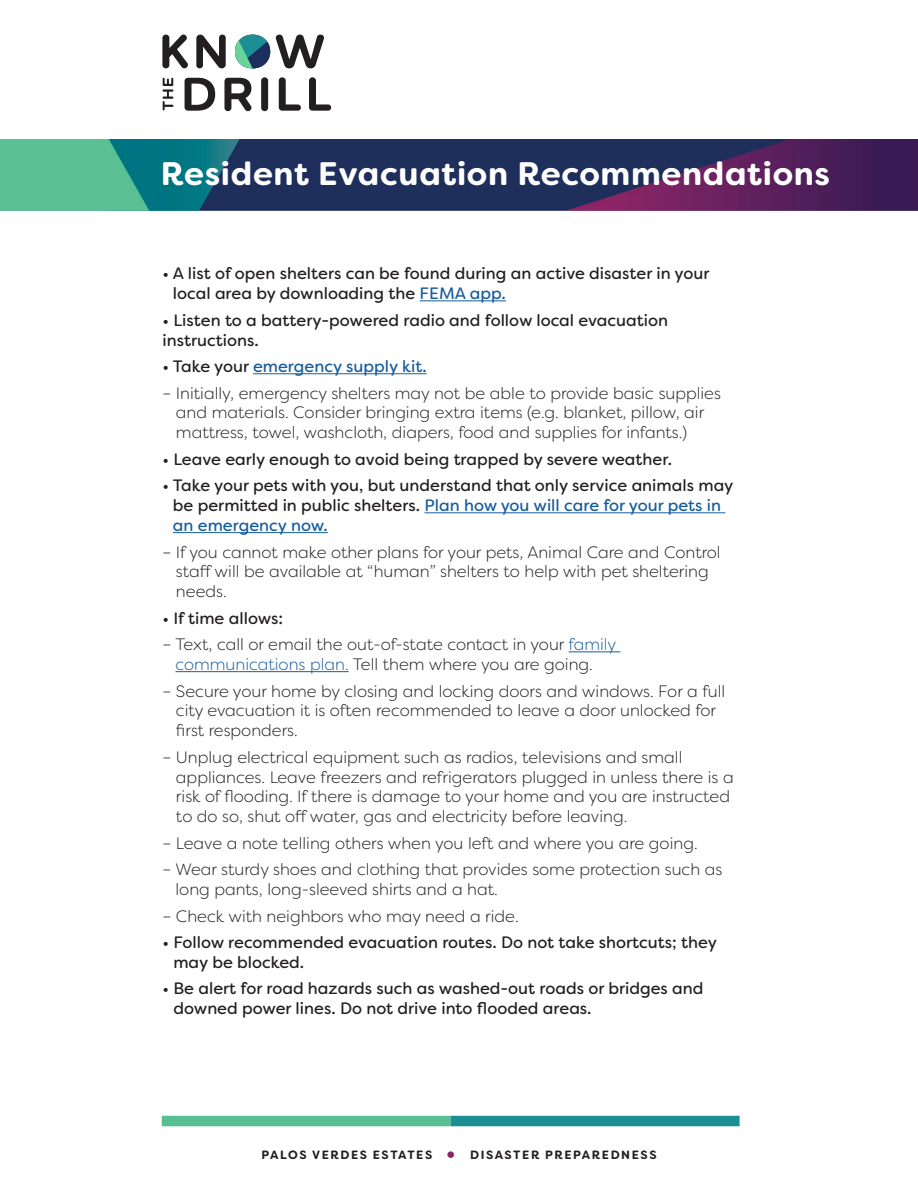
<style>
.page{position:relative;width:918px;height:1188px;background:#fff}
.page>*{position:absolute;margin:0;border:0;box-sizing:border-box;transform-origin:0 0}
.t1{font:700 32.7px "Filson Soft";letter-spacing:.02em;color:#fff}
.filson_book_11_pt{font:300 16.5px/19.8px "Filson Soft";color:#231f20}
.filson_book_11_pt-2{font:16.5px/19.8px "Filson Soft";color:#231f20}
.filson_book_11_pt-3{font:16.5px "Filson Soft";color:#175d9e}
._14_pt_filson_book{font:700 12px "Filson Soft";letter-spacing:.13em;color:#231f20}
.s1{color:#175d9e}
.s2{color:#231f20}
.s3{font-weight:800;font-size:21px;color:#8b2465}
</style>
<div class="page">
<img style="left:1px;top:140px;width:917px;height:70px">
<svg style="left:163px;top:78px;width:10px;height:32px"></svg>
<svg style="left:185px;top:77px;width:146px;height:34px"></svg>
<svg style="left:162px;top:35px;width:26px;height:33px"></svg>
<svg style="left:196px;top:35px;width:30px;height:33px"></svg>
<svg style="left:235px;top:35px;width:35px;height:33px"></svg>
<svg style="left:276px;top:35px;width:48px;height:33px"></svg>
<hr style="left:420px;top:300px;width:86px;height:1px;background:#175d9e">
<hr style="left:253px;top:373px;width:174px;height:1px;background:#175d9e">
<hr style="left:425px;top:512px;width:300px;height:1px;background:#175d9e">
<hr style="left:173px;top:532px;width:155px;height:1px;background:#175d9e">
<hr style="left:569px;top:651px;width:52px;height:1px;background:#175d9e">
<hr style="left:175px;top:671px;width:174px;height:1px;background:#175d9e">
<div style="left:162px;top:1116px;width:289px;height:10px;background:#58bf94"></div>
<div style="left:451px;top:1116px;width:289px;height:10px;background:#1c8f95"></div>
<p class="t1" style="left:161px;top:152px;width:671px">Resident Evacuation Recommendations</p>
<p class="filson_book_11_pt-2" style="left:173px;top:264px;width:538px;text-indent:-10px">• A list of open shelters can be found during an active disaster in your local area by downloading the <span class="s1">FEMA app.</span></p>
<p class="filson_book_11_pt-2" style="left:162px;top:310px;width:507px">• Listen to a battery-powered radio and follow local evacuation instructions.</p>
<p class="filson_book_11_pt-3" style="left:162px;top:356px;width:266px"><span class="s2">• Take your</span> emergency supply kit.</p>
<p class="filson_book_11_pt" style="left:176px;top:383px;width:546px;text-indent:-14px">– Initially, emergency shelters may not be able to provide basic supplies and materials. Consider bringing extra items (e.g. blanket, pillow, air mattress, towel, washcloth, diapers, food and supplies for infants.)</p>
<p class="filson_book_11_pt-2" style="left:162px;top:449px;width:511px">• Leave early enough to avoid being trapped by severe weather.</p>
<p class="filson_book_11_pt-2" style="left:173px;top:476px;width:562px;text-indent:-10px">• Take your pets with you, but understand that only service animals may be permitted in public shelters. <span class="s1">Plan how you will care for your pets in an emergency now.</span></p>
<p class="filson_book_11_pt" style="left:176px;top:542px;width:546px;text-indent:-14px">– If you cannot make other plans for your pets, Animal Care and Control staff will be available at “human” shelters to help with pet sheltering needs.</p>
<p class="filson_book_11_pt-2" style="left:162px;top:608px;width:122px">• If time allows:</p>
<p class="filson_book_11_pt" style="left:175px;top:634px;width:442px;text-indent:-13px">– Text, call or email the out-of-state contact in your <span class="s1">family communications plan.</span> Tell them where you are going.</p>
<p class="filson_book_11_pt" style="left:176px;top:681px;width:551px;text-indent:-14px">– Secure your home by closing and locking doors and windows. For a full city evacuation it is often recommended to leave a door unlocked for first responders.</p>
<p class="filson_book_11_pt" style="left:176px;top:747px;width:559px;text-indent:-14px">– Unplug electrical equipment such as radios, televisions and small appliances. Leave freezers and refrigerators plugged in unless there is a risk of flooding. If there is damage to your home and you are instructed to do so, shut off water, gas and electricity before leaving.</p>
<p class="filson_book_11_pt" style="left:162px;top:833px;width:537px">– Leave a note telling others when you left and where you are going.</p>
<p class="filson_book_11_pt" style="left:176px;top:859px;width:548px;text-indent:-13px">– Wear sturdy shoes and clothing that provides some protection such as long pants, long-sleeved shirts and a hat.</p>
<p class="filson_book_11_pt" style="left:162px;top:906px;width:358px">– Check with neighbors who may need a ride.</p>
<p class="filson_book_11_pt-2" style="left:173px;top:932px;width:545px;text-indent:-11px">• Follow recommended evacuation routes. Do not take shortcuts; they may be blocked.</p>
<p class="filson_book_11_pt-2" style="left:173px;top:979px;width:532px;text-indent:-11px">• Be alert for road hazards such as washed-out roads or bridges and downed power lines. Do not drive into flooded areas.</p>
<p class="_14_pt_filson_book" style="left:261px;top:1147px;width:195px">PALOS VERDES ESTATES <span class="s3">•</span></p>
<p class="_14_pt_filson_book" style="left:470px;top:1147px;width:188px">DISASTER PREPAREDNESS</p>
</div>
